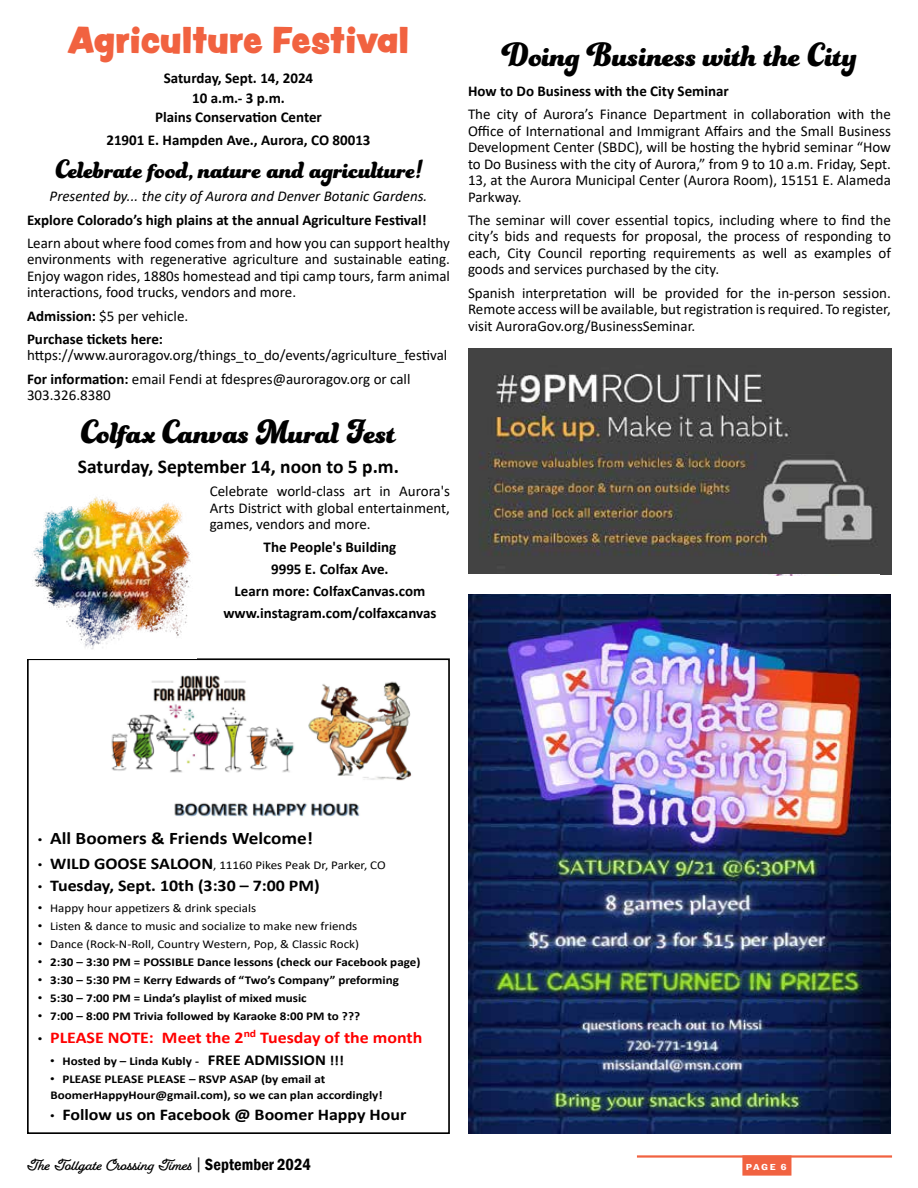
<style>
.page{position:relative;width:918px;height:1188px;background:#fff}
.page>*{position:absolute;margin:0;border:0;box-sizing:border-box;transform-origin:0 0}
.t1{font:700 36px "Funkydori";color:#000}
.t2{font:33px "Peachy Keen JF";color:#f16240}
.t3{font:700 28.5px "Funkydori";color:#000}
.t4{font:700 19.5px "Calibri";color:#000}
.t5{font:700 17.7px "Calibri";color:#000;scale:1.09 1}
.t6{font:700 16.5px "Calibri";color:#000;scale:1.09 1}
.t7{font:700 16.5px "Calibri";color:#f00;scale:1.09 1}
.t8{font:15px/16.5px "Calibri";color:#000;text-align:justify}
.t9{font:700 15px/21.9px "Calibri";color:#000;text-align:center}
.t10{font:italic 15px "Calibri";color:#000}
.t11{font:700 13.5px "Fairwater Script";letter-spacing:.01em;color:#000}
.t12{font:700 12px/16.4px "Calibri";color:#000;scale:1.09 1}
.t13{font:12px "Calibri";color:#000;scale:1.09 1}
.t14{font:600 condensed 9px "Franklin Gothic";color:#fff;scale:1.34 1}
.s1{font-weight:400}
.s2{font-weight:700}
.s3{font-family:"Arial";font-weight:400;font-size:12px}
.s4{font-family:"Arial"}
.s5{font-weight:700;font-size:16.5px}
.s6{font-family:"Arial";font-weight:400}
.s7{font-family:"Arial";font-weight:400;font-size:12px;color:#000}
.s8{font-size:15.15px}
.s9{font-size:13.8px}
.s10{font-family:"Lucida Bright";font-weight:400;font-size:16.5px}
.s11{font-family:"Franklin Gothic";font-weight:600;font-stretch:condensed;font-size:16.5px}
</style>
<div class="page">
<hr style="left:637px;top:1155px;width:255px;height:3px;background:#f16240">
<div style="left:742px;top:1155px;width:49px;height:21px;background:#f16240"></div>
<img style="left:111px;top:675px;width:301px;height:142px">
<div style="left:27px;top:658px;width:423px;height:476px;border:2px solid #000"></div>
<img style="left:33px;top:497px;width:158px;height:153px">
<img style="left:468px;top:348px;width:423px;height:226px">
<img style="left:768px;top:574px;width:68px;height:1px">
<img style="left:468px;top:594px;width:422px;height:540px">
<h2 class="t2" style="left:68px;top:15px;width:343px">Agriculture Festival</h2>
<p class="t9" style="left:155px;top:68px;width:168px;line-height:19.8px">Saturday, Sept. 14, 2024<br>10 a.m.- 3 p.m.<br>Plains Conservation Center</p>
<p class="t9" style="left:106px;top:129px;width:266px">21901 E. Hampden Ave., Aurora, CO 80013</p>
<h3 class="t3" style="left:56px;top:152px;width:367px">Celebrate food, nature and agriculture!</h3>
<p class="t10" style="left:50px;top:186px;width:379px">Presented by... the city of Aurora and Denver Botanic Gardens.</p>
<p class="t9" style="left:27px;top:208px;width:401px">Explore Colorado’s high plains at the annual Agriculture Festival!</p>
<p class="t8" style="left:27px;top:234px;width:425px">Learn about where food comes from and how you can support healthy environments with regenerative agriculture and sustainable eating.<br>Enjoy wagon rides, 1880s homestead and tipi camp tours, farm animal interactions, food trucks, vendors and more.</p>
<p class="t9" style="left:27px;top:304px;width:163px;line-height:23.2px;text-align:left">Admission: <span class="s1">$5 per vehicle.<br></span>Purchase tickets here:</p>
<p class="t8" style="left:27px;top:343px;width:422px;line-height:23.2px">https://www.auroragov.org/things_to_do/events/agriculture_festival<br><span class="s2">For information:</span> email Fendi at fdespres@auroragov.org or call</p>
<p class="t8" style="left:27px;top:386px;width:85px">303.326.8380</p>
<h1 class="t1" style="left:81px;top:409px;width:316px">Colfax Canvas Mural Fest</h1>
<h3 class="t4" style="left:78px;top:453px;width:323px">Saturday, September 14, noon to 5 p.m.</h3>
<p class="t8" style="left:210px;top:482px;width:242px">Celebrate world-class art in Aurora's Arts District with global entertainment, games, vendors and more.</p>
<p class="t9" style="left:223px;top:536px;width:215px">The People's Building<br>9995 E. Colfax Ave.<br>Learn more: ColfaxCanvas.com www.instagram.com/colfaxcanvas</p>
<h1 class="t1" style="left:502px;top:33px;width:357px">Doing Business with the City</h1>
<p class="t9" style="left:468px;top:80px;width:262px">How to Do Business with the City Seminar</p>
<p class="t8" style="left:468px;top:106px;width:425px">The city of Aurora’s Finance Department in collaboration with the Office of International and Immigrant Affairs and the Small Business Development Center (SBDC), will be hosting the hybrid seminar “How to Do Business with the city of Aurora,” from 9 to 10 a.m. Friday, Sept.<br>13, at the Aurora Municipal Center (Aurora Room), 15151 E. Alameda Parkway.</p>
<p class="t8" style="left:468px;top:211px;width:425px">The seminar will cover essential topics, including where to find the city’s bids and requests for proposal, the process of responding to each, City Council reporting requirements as well as examples of goods and services purchased by the city.</p>
<p class="t8" style="left:468px;top:284px;width:425px">Spanish interpretation will be provided for the in-person session.<br>Remote access will be available, but registration is required. To register, visit AuroraGov.org/BusinessSeminar.</p>
<p class="t5" style="left:38px;top:825px;width:254px"><span class="s3">•</span> All Boomers &amp; Friends Welcome!</p>
<p class="t13" style="left:38px;top:857px;width:321px"><span class="s4">•</span> <span class="s5">WILD GOOSE SALOON</span>, 11160 Pikes Peak Dr, Parker, CO</p>
<p class="t6" style="left:38px;top:874px;width:260px"><span class="s3">•</span> Tuesday, Sept. 10th (3:30 – 7:00 PM)</p>
<p class="t13" style="left:38px;top:900px;width:202px"><span class="s4">•</span> Happy hour appetizers &amp; drink specials</p>
<p class="t13" style="left:38px;top:918px;width:295px"><span class="s4">•</span> Listen &amp; dance to music and socialize to make new friends</p>
<p class="t13" style="left:38px;top:936px;width:296px"><span class="s4">•</span> Dance (Rock-N-Roll, Country Western, Pop, &amp; Classic Rock)</p>
<p class="t12" style="left:38px;top:954px;width:353px"><span class="s6">•</span> 2:30 – 3:30 PM = POSSIBLE Dance lessons (check our Facebook page)</p>
<p class="t12" style="left:38px;top:972px;width:333px"><span class="s6">•</span> 3:30 – 5:30 PM = Kerry Edwards of “Two’s Company” preforming</p>
<p class="t12" style="left:38px;top:990px;width:248px"><span class="s6">•</span> 5:30 – 7:00 PM = Linda’s playlist of mixed music</p>
<p class="t12" style="left:38px;top:1008px;width:297px"><span class="s6">•</span> 7:00 – 8:00 PM Trivia followed by Karaoke 8:00 PM to ???</p>
<p class="t7" style="left:38px;top:1025px;width:354px"><span class="s7">•</span> PLEASE NOTE: Meet the 2<sup>nd</sup> Tuesday of the month</p>
<p class="t12" style="left:50px;top:1053px;width:271px"><span class="s6">•</span> Hosted by – Linda Kubly - <span class="s8">FREE ADMISSION</span> <span class="s9">!!!</span></p>
<p class="t12" style="left:50px;top:1071px;width:307px"><span class="s6">•</span> PLEASE PLEASE PLEASE – RSVP ASAP (by email at<br>BoomerHappyHour@gmail.com), so we can plan accordingly!</p>
<p class="t6" style="left:50px;top:1103px;width:328px"><span class="s3">•</span> Follow us on Facebook @ Boomer Happy Hour</p>
<p class="t11" style="left:27px;top:1157px;width:285px">The Tollgate Crossing Times <span class="s10">|</span> <span class="s11">September 2024</span></p>
<p class="t14" style="left:746px;top:1161px;width:32px">PAGE 6</p>
</div>
